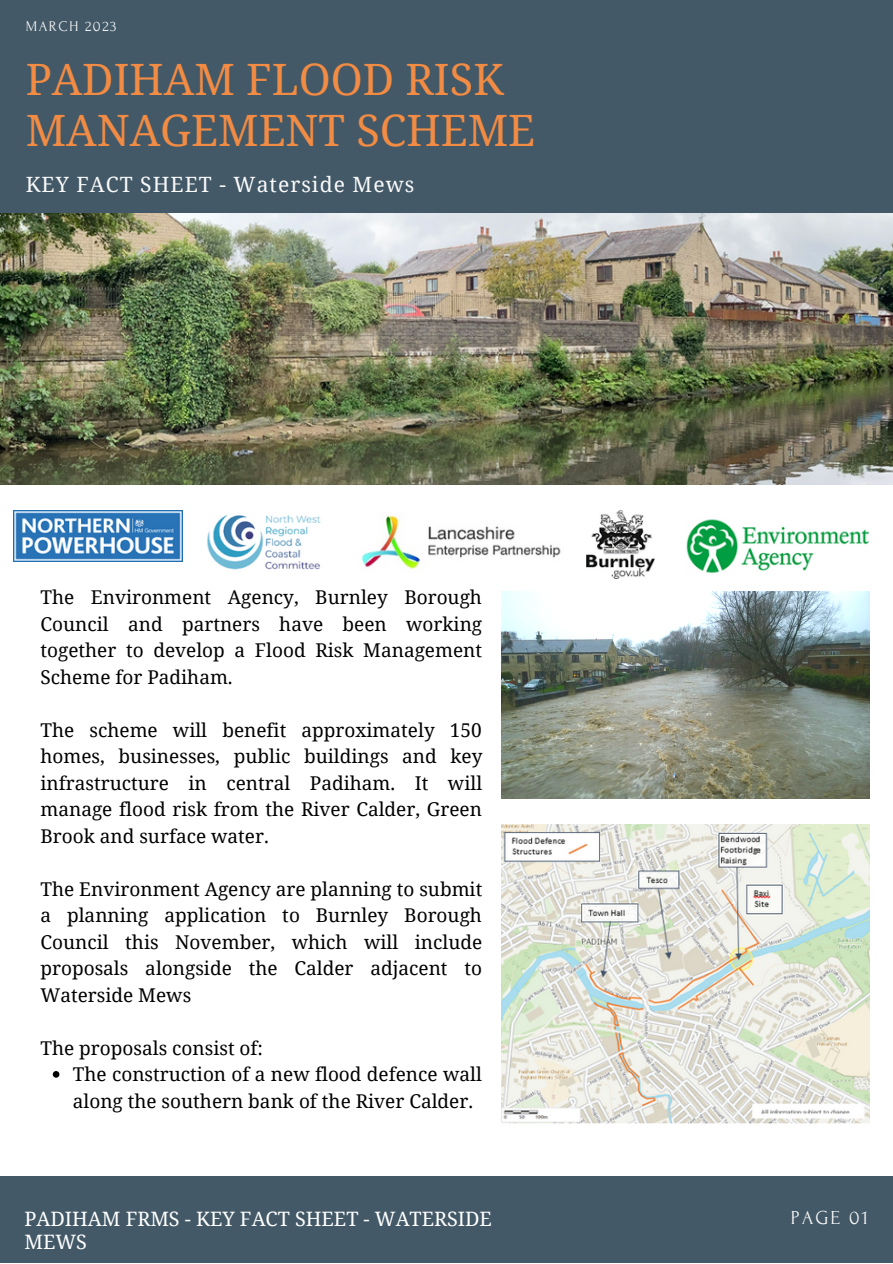
<style>
.page{position:relative;width:893px;height:1264px;background:#fff}
.page>*{position:absolute;margin:0;border:0;box-sizing:border-box;transform-origin:0 0}
.t1{font:43.2px/51.3px "Noto Serif";color:#f28b43}
.t2{font:21px "Noto Serif";letter-spacing:.05em;color:#fafafa}
.t3{font:19.8px/23.5px "Noto Serif";color:#fff}
.t4{font:19.8px "Forum";letter-spacing:.1em;color:#fafafa}
.t5{font:19.05px/26.5px "Noto Serif";color:#000;text-align:justify}
.t6{font:14.85px "Forum";letter-spacing:.1em;color:#fafafa}
</style>
<div class="page">
<img style="left:0;top:212px;width:892px;height:272px">
<div style="left:0;top:0;width:892px;height:212px;background:#435967"></div>
<div style="left:0;top:1176px;width:892px;height:86px;background:#435967"></div>
<img style="left:13px;top:510px;width:170px;height:52px">
<img style="left:587px;top:510px;width:67px;height:69px">
<img style="left:361px;top:515px;width:200px;height:54px">
<img style="left:207px;top:515px;width:114px;height:55px">
<img style="left:686px;top:519px;width:183px;height:55px">
<img style="left:501px;top:825px;width:368px;height:299px">
<img style="left:501px;top:591px;width:368px;height:207px">
<svg style="left:53px;top:1071px;width:6px;height:6px"></svg>
<p class="t6" style="left:26px;top:19px;width:92px">MARCH 2023</p>
<h1 class="t1" style="left:26px;top:52px;width:511px">PADIHAM FLOOD RISK<br>MANAGEMENT SCHEME</h1>
<p class="t2" style="left:26px;top:170px;width:390px">KEY FACT SHEET - Waterside Mews</p>
<p class="t5" style="left:40px;top:584px;width:443px">The Environment Agency, Burnley Borough Council and partners have been working together to develop a Flood Risk Management Scheme for Padiham.</p>
<p class="t5" style="left:40px;top:716px;width:443px">The scheme will benefit approximately 150 homes, businesses, public buildings and key infrastructure in central Padiham. It will manage flood risk from the River Calder, Green Brook and surface water.</p>
<p class="t5" style="left:40px;top:875px;width:443px">The Environment Agency are planning to submit a planning application to Burnley Borough Council this November, which will include proposals alongside the Calder adjacent to Waterside Mews</p>
<p class="t5" style="left:40px;top:1034px;width:224px">The proposals consist of:</p>
<p class="t5" style="left:73px;top:1060px;width:410px">The construction of a new flood defence wall along the southern bank of the River Calder.</p>
<p class="t3" style="left:25px;top:1206px;width:469px">PADIHAM FRMS - KEY FACT SHEET - WATERSIDE<br>MEWS</p>
<p class="t4" style="left:790px;top:1207px;width:79px">PAGE 01</p>
</div>
